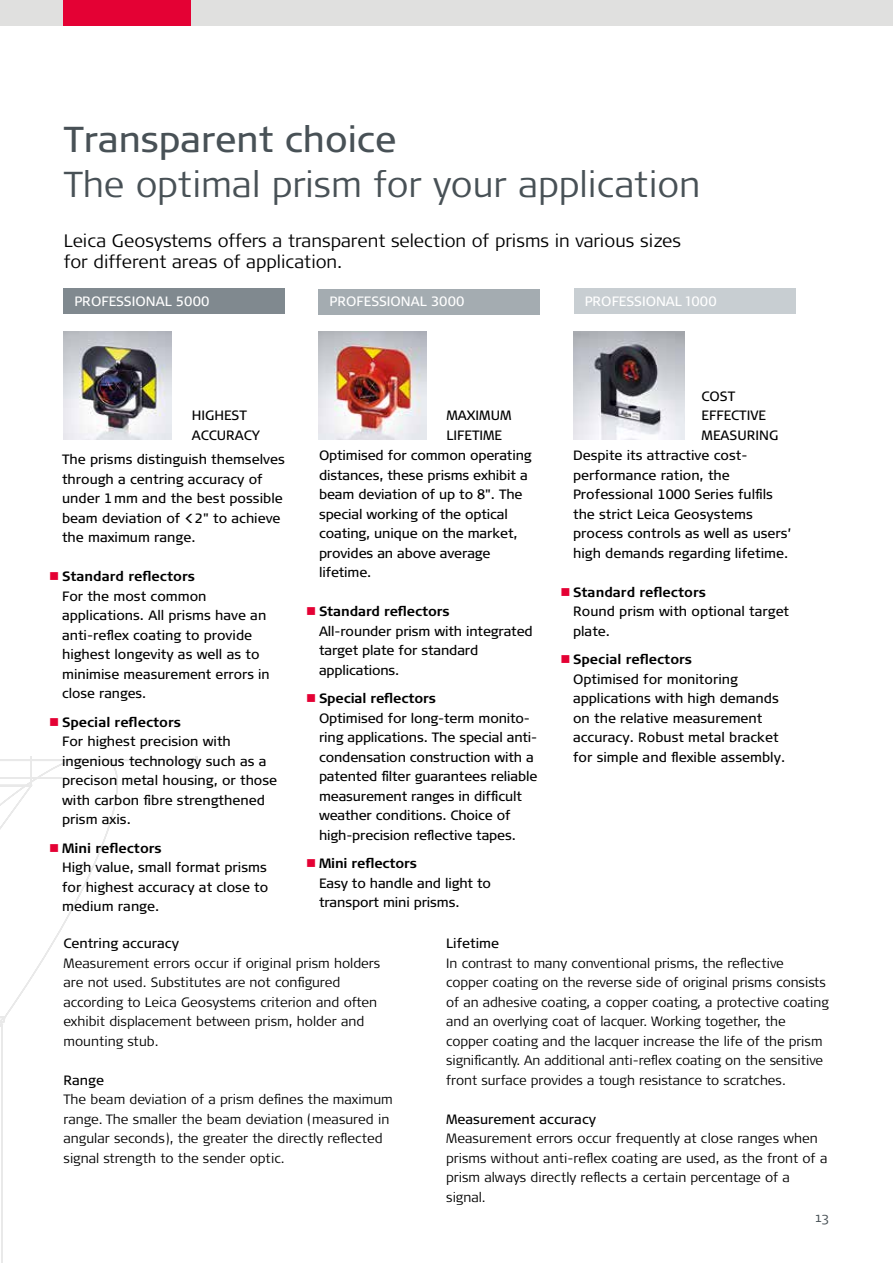
<style>
.page{position:relative;width:893px;height:1263px;background:#fff}
.page>*{position:absolute;margin:0;border:0;box-sizing:border-box;transform-origin:0 0}
.t1{font:300 36px "Signa Pro";color:#485156}
.t2{font:36px "Signa Pro";color:#485156}
.t3{font:300 18px/21px "Signa Pro";color:#000}
.t4{font:13.5px/19.5px "Signa Pro";color:#000}
.t5{font:300 13.5px/19.5px "Signa Pro";color:#000}
.t6{font:700 13.5px "Signa Pro";color:#000}
.t7{font:13.5px "Signa Pro";color:#fff}
.t8{font:300 13.5px "Signa Pro";color:#485156}
</style>
<div class="page">
<div style="left:0;top:0;width:893px;height:26px;background:#e0e0df"></div>
<div style="left:64px;top:0;width:127px;height:26px;background:#e40134"></div>
<img style="left:64px;top:332px;width:108px;height:108px">
<img style="left:319px;top:332px;width:108px;height:108px">
<div style="left:64px;top:288px;width:221px;height:26px;background:#80898f"></div>
<div style="left:319px;top:289px;width:221px;height:25px;background:#a4acb1"></div>
<div style="left:574px;top:288px;width:221px;height:26px;background:#c8ced2"></div>
<img style="left:574px;top:332px;width:110px;height:108px">
<svg style="left:0;top:756px;width:144px;height:507px"></svg>
<h1 class="t2" style="left:64px;top:114px;width:334px">Transparent choice</h1>
<h1 class="t1" style="left:64px;top:159px;width:638px">The optimal prism for your application</h1>
<h2 class="t3" style="left:64px;top:229px;width:619px">Leica Geosystems offers a transparent selection of prisms in various sizes for different areas of application.</h2>
<p class="t7" style="left:74px;top:292px;width:137px">PROFESSIONAL 5000</p>
<p class="t7" style="left:330px;top:292px;width:137px">PROFESSIONAL 3000</p>
<p class="t7" style="left:585px;top:292px;width:134px">PROFESSIONAL 1000</p>
<p class="t4" style="left:192px;top:405px;width:70px">HIGHEST<br>ACCURACY</p>
<p class="t4" style="left:446px;top:405px;width:67px">MAXIMUM<br>LIFETIME</p>
<p class="t4" style="left:62px;top:449px;width:224px">The prisms distinguish themselves through a centring accuracy of under 1mm and the best possible beam deviation of &lt;2" to achieve the maximum range.</p>
<p class="t6" style="left:62px;top:567px;width:134px">Standard reflectors</p>
<p class="t4" style="left:62px;top:585px;width:209px">For the most common applications. All prisms have an anti-reflex coating to provide highest longevity as well as to minimise measurement errors in close ranges.</p>
<p class="t6" style="left:62px;top:713px;width:121px">Special reflectors</p>
<p class="t4" style="left:62px;top:731px;width:217px">For highest precision with ingenious technology such as a precison metal housing, or those with carbon fibre strengthened prism axis.</p>
<p class="t6" style="left:62px;top:839px;width:101px">Mini reflectors</p>
<p class="t4" style="left:62px;top:857px;width:208px;text-align:justify">High value, small format prisms for highest accuracy at close to medium range.</p>
<p class="t4" style="left:319px;top:445px;width:214px">Optimised for common operating distances, these prisms exhibit a beam deviation of up to 8". The special working of the optical coating, unique on the market, provides an above average lifetime.</p>
<p class="t6" style="left:319px;top:602px;width:132px">Standard reflectors</p>
<p class="t4" style="left:319px;top:621px;width:215px">All-rounder prism with integrated target plate for standard applications.</p>
<p class="t6" style="left:319px;top:689px;width:118px">Special reflectors</p>
<p class="t4" style="left:319px;top:708px;width:220px">Optimised for long-term monito&shy;ring applications. The special anti&shy;condensation construction with a patented filter guarantees reliable measurement ranges in difficult weather conditions. Choice of high-precision reflective tapes.</p>
<p class="t6" style="left:319px;top:854px;width:100px">Mini reflectors</p>
<p class="t4" style="left:319px;top:873px;width:173px">Easy to handle and light to transport mini prisms.</p>
<p class="t4" style="left:702px;top:386px;width:78px">COST<br>EFFECTIVE<br>MEASURING</p>
<p class="t4" style="left:573px;top:445px;width:220px">Despite its attractive cost&shy;performance ration, the<br>Professional 1000 Series fulfils the strict Leica Geosystems process controls as well as users’ high demands regarding lifetime.</p>
<p class="t6" style="left:573px;top:583px;width:134px">Standard reflectors</p>
<p class="t4" style="left:573px;top:601px;width:218px">Round prism with optional target plate.</p>
<p class="t6" style="left:573px;top:650px;width:121px">Special reflectors</p>
<p class="t4" style="left:573px;top:669px;width:214px">Optimised for monitoring applications with high demands on the relative measurement accuracy. Robust metal bracket for simple and flexible assembly.</p>
<p class="t4" style="left:64px;top:933px;width:117px">Centring accuracy</p>
<p class="t5" style="left:64px;top:953px;width:318px">Measurement errors occur if original prism holders are not used. Substitutes are not configured according to Leica Geosystems criterion and often exhibit displacement between prism, holder and mounting stub.</p>
<p class="t4" style="left:64px;top:1070px;width:42px">Range</p>
<p class="t5" style="left:64px;top:1089px;width:331px">The beam deviation of a prism defines the maximum range. The smaller the beam deviation (measured in angular seconds), the greater the directly reflected signal strength to the sender optic.</p>
<p class="t4" style="left:446px;top:933px;width:54px">Lifetime</p>
<p class="t5" style="left:446px;top:953px;width:384px">In contrast to many conventional prisms, the reflective copper coating on the reverse side of original prisms consists of an adhesive coating, a copper coating, a protective coating and an overlying coat of lacquer. Working together, the copper coating and the lacquer increase the life of the prism significantly. An additional anti-reflex coating on the sensitive front surface provides a tough resistance to scratches.</p>
<p class="t4" style="left:446px;top:1109px;width:151px">Measurement accuracy</p>
<p class="t5" style="left:446px;top:1128px;width:383px">Measurement errors occur frequently at close ranges when prisms without anti-reflex coating are used, as the front of a prism always directly reflects a certain percentage of a signal.</p>
<p class="t8" style="left:816px;top:1207px;width:15px">13</p>
</div>
